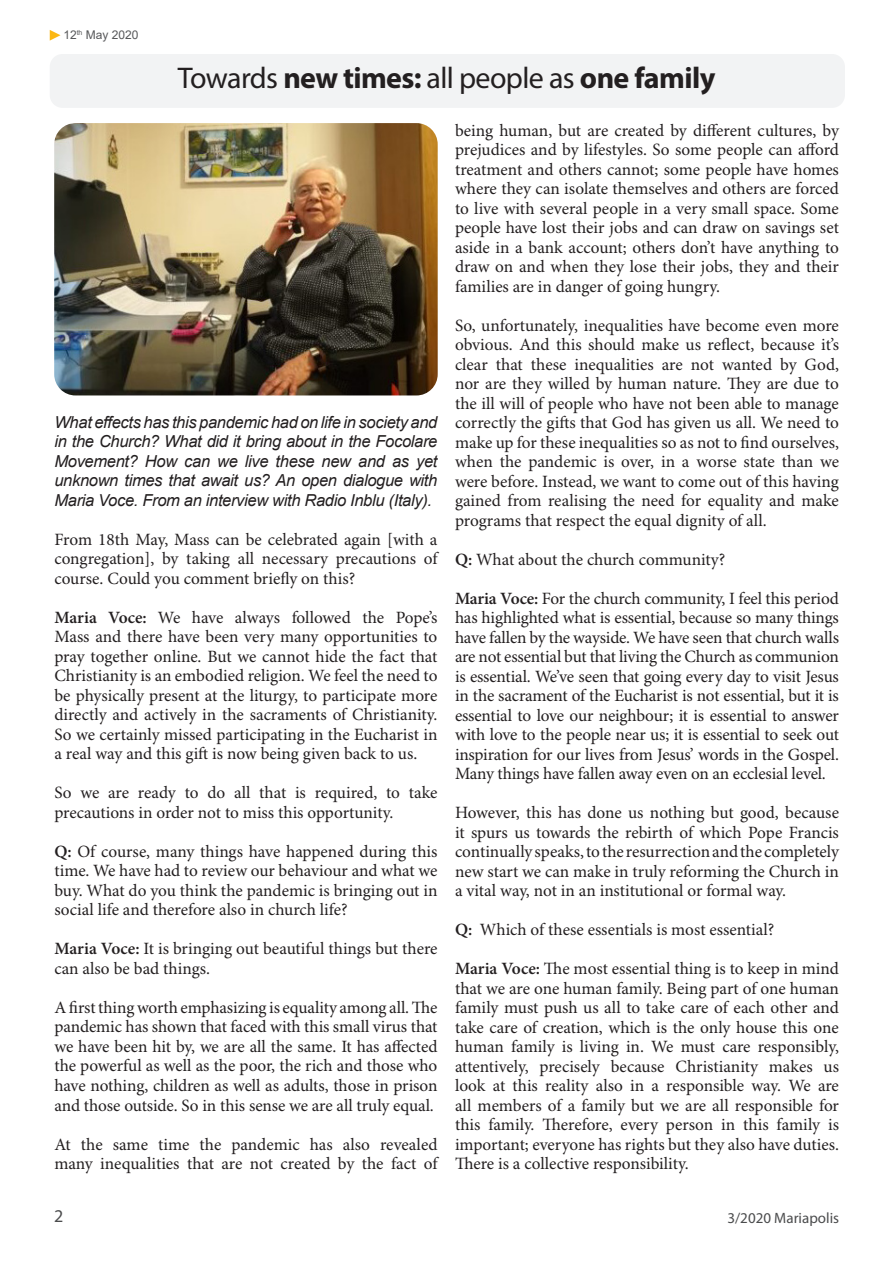
<style>
.page{position:relative;width:893px;height:1263px;background:#fff}
.page>*{position:absolute;margin:0;border:0;box-sizing:border-box;transform-origin:0 0}
.Titel_arial_20{font:30px "Myriad Pro";letter-spacing:-.02em;color:#231f20}
.t1{font:18px "Myriad Pro";color:#4b4c4d}
.t2{font:17.25px/19.5px "Minion Pro";letter-spacing:-.005em;color:#231f20;text-align:justify}
.Intro{font:italic 16.5px/19.5px "Arial";letter-spacing:-.02em;color:#231f20;text-align:justify}
.t3{font:15px "Myriad Pro";color:#4b4c4d}
.Intro-2{font:12px "Arial";color:#57585a}
.s1{font-weight:700}
.s2{font-weight:600}
</style>
<div class="page">
<img style="left:54px;top:123px;width:384px;height:272px">
<div style="left:50px;top:54px;width:795px;height:54px;background:#f2f3f4;border-radius:13px"></div>
<svg style="left:50px;top:30px;width:11px;height:11px"></svg>
<p class="Intro-2" style="left:63px;top:26px;width:77px">12<sup>th</sup> May 2020</p>
<p class="Titel_arial_20" style="left:178px;top:60px;width:539px">Towards <span class="s1">new times:</span> all people as <span class="s1">one family</span></p>
<p class="Intro" style="left:54px;top:413px;width:384px">What effects has this pandemic had on life in society and in the Church? What did it bring about in the Focolare Movement? How can we live these new and as yet unknown times that await us? An open dialogue with Maria Voce. From an interview with Radio Inblu (Italy).</p>
<p class="t2" style="left:54px;top:530px;width:385px">From 18th May, Mass can be celebrated again [with a congregation], by taking all necessary precautions of course. Could you comment briefly on this?</p>
<p class="t2" style="left:54px;top:608px;width:385px"><span class="s2">Maria Voce:</span> We have always followed the Pope’s Mass and there have been very many opportunities to pray together online. But we cannot hide the fact that Christianity is an embodied religion. We feel the need to be physically present at the liturgy, to participate more directly and actively in the sacraments of Christianity.<br>So we certainly missed participating in the Eucharist in a real way and this gift is now being given back to us.</p>
<p class="t2" style="left:54px;top:784px;width:385px">So we are ready to do all that is required, to take precautions in order not to miss this opportunity.</p>
<p class="t2" style="left:54px;top:842px;width:385px"><span class="s2">Q:</span> Of course, many things have happened during this time. We have had to review our behaviour and what we buy. What do you think the pandemic is bringing out in social life and therefore also in church life?</p>
<p class="t2" style="left:54px;top:940px;width:385px"><span class="s2">Maria Voce:</span> It is bringing out beautiful things but there can also be bad things.</p>
<p class="t2" style="left:54px;top:998px;width:385px">A first thing worth emphasizing is equality among all. The pandemic has shown that faced with this small virus that we have been hit by, we are all the same. It has affected the powerful as well as the poor, the rich and those who have nothing, children as well as adults, those in prison and those outside. So in this sense we are all truly equal.</p>
<p class="t2" style="left:54px;top:1135px;width:385px">At the same time the pandemic has also revealed many inequalities that are not created by the fact of</p>
<p class="t2" style="left:455px;top:121px;width:385px">being human, but are created by different cultures, by prejudices and by lifestyles. So some people can afford treatment and others cannot; some people have homes where they can isolate themselves and others are forced to live with several people in a very small space. Some people have lost their jobs and can draw on savings set aside in a bank account; others don’t have anything to draw on and when they lose their jobs, they and their families are in danger of going hungry.</p>
<p class="t2" style="left:455px;top:316px;width:386px">So, unfortunately, inequalities have become even more obvious. And this should make us reflect, because it’s clear that these inequalities are not wanted by God, nor are they willed by human nature. They are due to the ill will of people who have not been able to manage correctly the gifts that God has given us all. We need to make up for these inequalities so as not to find ourselves, when the pandemic is over, in a worse state than we were before. Instead, we want to come out of this having gained from realising the need for equality and make programs that respect the equal dignity of all.</p>
<p class="t2" style="left:455px;top:550px;width:272px"><span class="s2">Q:</span> What about the church community?</p>
<p class="t2" style="left:455px;top:589px;width:386px"><span class="s2">Maria Voce:</span> For the church community, I feel this period has highlighted what is essential, because so many things have fallen by the wayside. We have seen that church walls are not essential but that living the Church as communion is essential. We’ve seen that going every day to visit Jesus in the sacrament of the Eucharist is not essential, but it is essential to love our neighbour; it is essential to answer with love to the people near us; it is essential to seek out inspiration for our lives from Jesus’ words in the Gospel.<br>Many things have fallen away even on an ecclesial level.</p>
<p class="t2" style="left:455px;top:804px;width:385px">However, this has done us nothing but good, because it spurs us towards the rebirth of which Pope Francis continually speaks, to the resurrection and the completely new start we can make in truly reforming the Church in a vital way, not in an institutional or formal way.</p>
<p class="t2" style="left:455px;top:921px;width:321px"><span class="s2">Q:</span> Which of these essentials is most essential?</p>
<p class="t2" style="left:455px;top:960px;width:385px"><span class="s2">Maria Voce:</span> The most essential thing is to keep in mind that we are one human family. Being part of one human family must push us all to take care of each other and take care of creation, which is the only house this one human family is living in. We must care responsibly, attentively, precisely because Christianity makes us look at this reality also in a responsible way. We are all members of a family but we are all responsible for this family. Therefore, every person in this family is important; everyone has rights but they also have duties.<br>There is a collective responsibility.</p>
<p class="t1" style="left:54px;top:1205px;width:11px">2</p>
<p class="t3" style="left:727px;top:1209px;width:113px">3/2020 Mariapolis</p>
</div>
